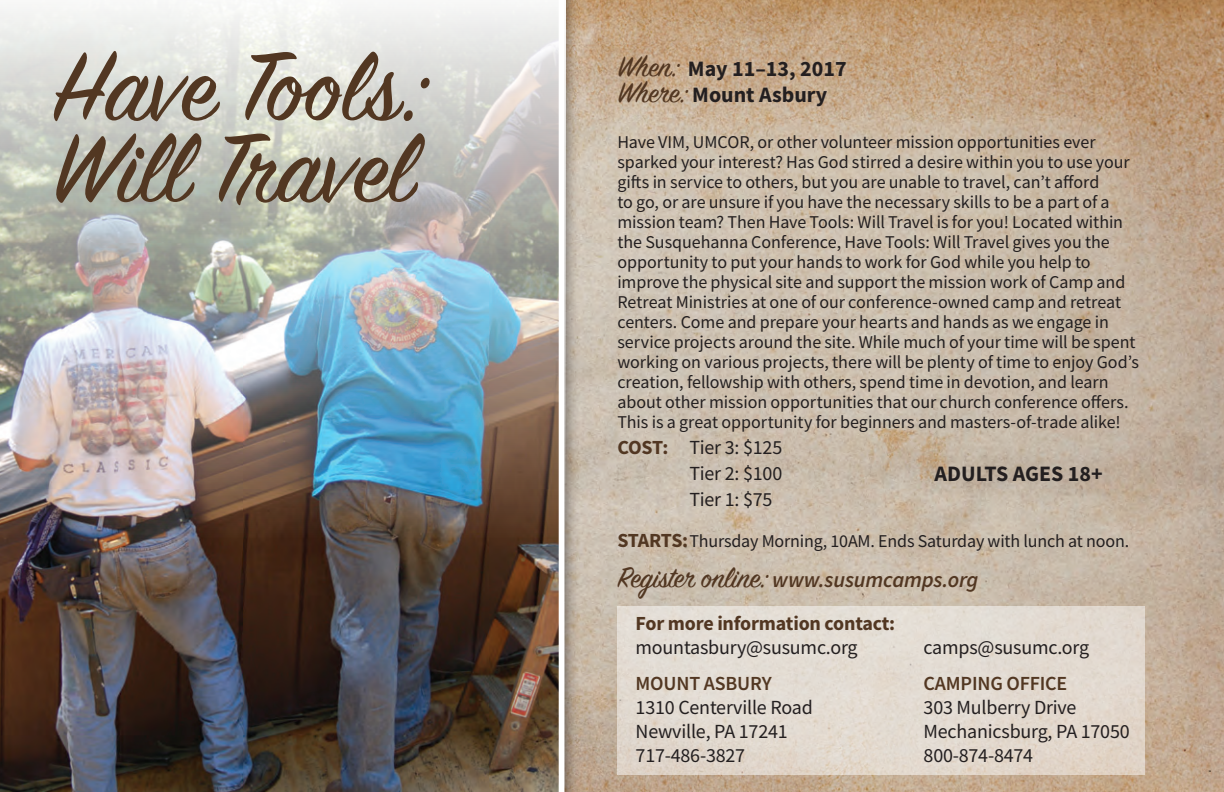
<style>
.page{position:relative;width:1224px;height:792px;background:#fff}
.page>*{position:absolute;margin:0;border:0;box-sizing:border-box;transform-origin:0 0}
.t1{font:108.8px/81.6px "Sign Painter House Script";color:#523722}
.t2{font:700 22px "Source Sans Pro";color:#231f20}
.t3{font:italic 600 22px "Source Sans Pro";letter-spacing:-.01em;color:#523722}
.t4{font:20px/26px "Source Sans Pro";letter-spacing:-.01em;color:#231f20;text-align:justify}
.t5{font:700 20px "Source Sans Pro";letter-spacing:-.01em;color:#523722}
.t6{font:600 20px "Source Sans Pro";letter-spacing:-.01em;color:#523722}
.t7{font:18px/20px "Source Sans Pro";letter-spacing:-.005em;color:#231f20}
.s1{font-family:"Sign Painter House Script";font-weight:400;font-size:32px;color:#523722}
.s2{font-weight:700;color:#523722}
.s3{font-weight:700;font-size:20px;color:#523722}
.s4{font-family:"Sign Painter House Script";font-weight:400;font-style:normal;font-size:32px}
</style>
<div class="page">
<img style="left:580px;top:0;width:644px;height:792px">
<div style="left:617px;top:606px;width:528px;height:169px;background:#e3dbd1"></div>
<div style="left:0;top:0;width:580px;height:792px;background:#231f20;opacity:.75"></div>
<img style="left:0;top:538px;width:564px;height:254px">
<img style="left:0;top:0;width:565px;height:538px">
<p class="t1" style="left:52px;top:55px;width:377px">Have Tools:<br>Will Travel</p>
<p class="t2" style="left:617px;top:54px;width:231px"><span class="s1">When:</span> May 11–13, 2017</p>
<p class="t2" style="left:617px;top:80px;width:211px"><span class="s1">Where:</span> Mount Asbury</p>
<p class="t7" style="left:617px;top:132px;width:523px">Have VIM, UMCOR, or other volunteer mission opportunities ever sparked your interest? Has God stirred a desire within you to use your gifts in service to others, but you are unable to travel, can’t afford<br>to go, or are unsure if you have the necessary skills to be a part of a mission team? Then Have Tools: Will Travel is for you! Located within the Susquehanna Conference, Have Tools: Will Travel gives you the opportunity to put your hands to work for God while you help to improve the physical site and support the mission work of Camp and Retreat Ministries at one of our conference-owned camp and retreat centers. Come and prepare your hearts and hands as we engage in service projects around the site. While much of your time will be spent working on various projects, there will be plenty of time to enjoy God’s creation, fellowship with others, spend time in devotion, and learn about other mission opportunities that our church conference offers.<br>This is a great opportunity for beginners and masters-of-trade alike!</p>
<p class="t4" style="left:689px;top:435px;width:94px;text-indent:-72px"><span class="s2">COST:</span> Tier 3: $125<br>Tier 2: $100<br>Tier 1: $75</p>
<p class="t7" style="left:617px;top:531px;width:513px"><span class="s3">STARTS:</span>Thursday Morning, 10AM. Ends Saturday with lunch at noon.</p>
<p class="t3" style="left:617px;top:565px;width:363px"><span class="s4">Register online:</span> www.susumcamps.org</p>
<p class="t5" style="left:636px;top:610px;width:261px">For more information contact:</p>
<p class="t4" style="left:636px;top:634px;width:224px">mountasbury@susumc.org</p>
<p class="t4" style="left:924px;top:634px;width:167px">camps@susumc.org</p>
<p class="t6" style="left:636px;top:670px;width:138px">MOUNT ASBURY</p>
<p class="t6" style="left:924px;top:670px;width:145px">CAMPING OFFICE</p>
<p class="t4" style="left:636px;top:694px;width:179px">1310 Centerville Road</p>
<p class="t4" style="left:924px;top:694px;width:154px">303 Mulberry Drive</p>
<p class="t4" style="left:636px;top:718px;width:154px">Newville, PA 17241</p>
<p class="t4" style="left:924px;top:718px;width:208px">Mechanicsburg, PA 17050</p>
<p class="t4" style="left:636px;top:742px;width:111px">717-486-3827</p>
<p class="t4" style="left:924px;top:742px;width:111px">800-874-8474</p>
<p class="t2" style="left:935px;top:459px;width:170px">ADULTS AGES 18+</p>
</div>
